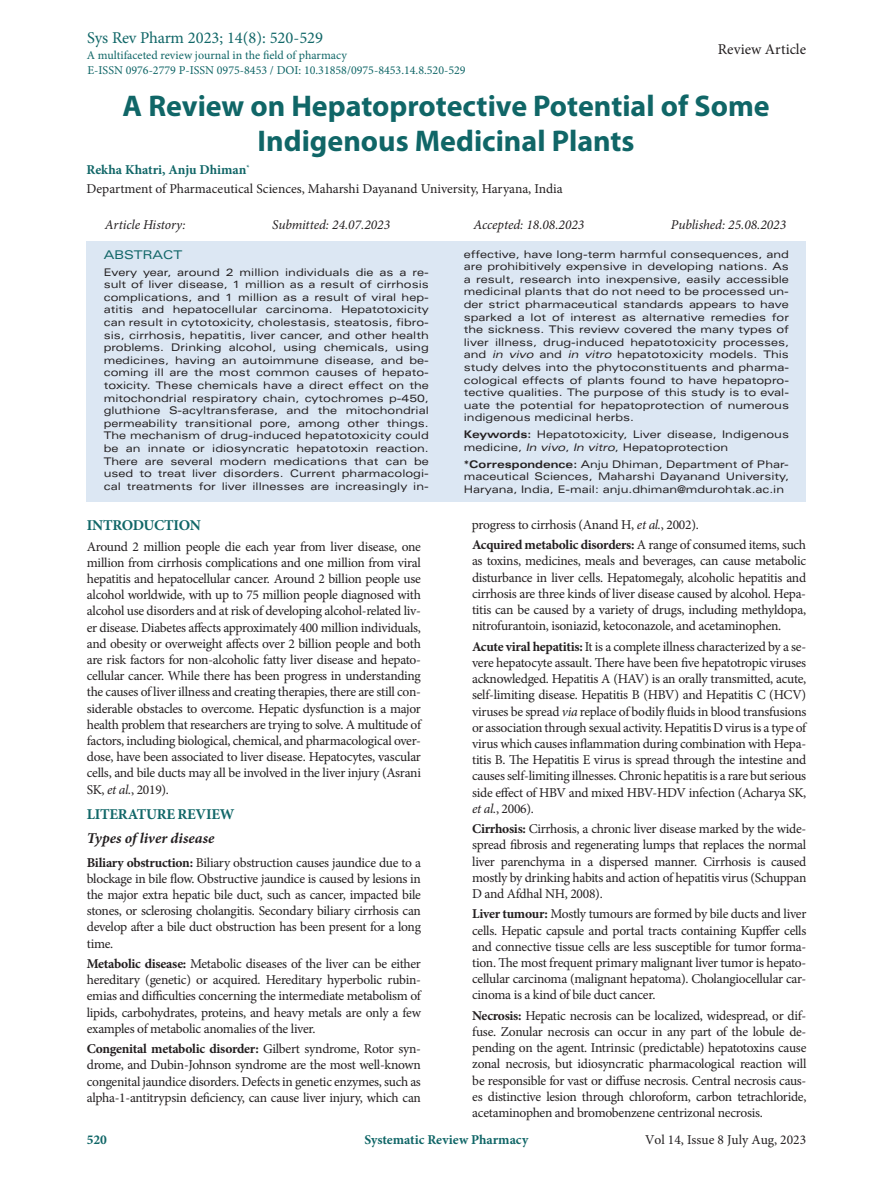
<style>
.page{position:relative;width:893px;height:1188px;background:#fff}
.page>*{position:absolute;margin:0;border:0;box-sizing:border-box;transform-origin:0 0}
.t1{font:700 30px/35.4px "Myriad Pro";color:#106667;text-align:center}
.t2{font:16.5px "Minion Pro";color:#106667}
.t3{font:700 15px "Minion Pro";letter-spacing:-.02em;color:#106667}
.t4{font:italic 700 15px "Minion Pro";letter-spacing:.005em;color:#231f20}
.t5{font:15px "Minion Pro";letter-spacing:.005em;color:#231f20}
.t6{font:13.5px/16.2px "Minion Pro";letter-spacing:-.02em;color:#231f20;text-align:justify}
.t7{font:13.5px/19.2px "Minion Pro";color:#231f20}
.t8{font:italic 13.5px "Minion Pro";letter-spacing:-.005em;color:#231f20}
.t9{font:700 13.5px "Minion Pro";color:#106667}
.t10{font:12px "Minion Pro";color:#106667}
.t11{font:expanded 12px "Univers LT Std";color:#106667}
.t12{font:expanded 10.5px/12.6px "Univers LT Std";color:#231f20;text-align:justify}
.s1{font-weight:700;color:#106667}
.s2{font-style:italic}
.s3{font-weight:700}
</style>
<div class="page">
<div style="left:87px;top:242px;width:719px;height:260px;background:#dce7f3"></div>
<p class="t2" style="left:87px;top:27px;width:237px">Sys Rev Pharm 2023; 14(8): 520-529</p>
<p class="t10" style="left:87px;top:47px;width:262px">A multifaceted review journal in the field of pharmacy</p>
<p class="t10" style="left:87px;top:62px;width:380px">E-ISSN 0976-2779 P-ISSN 0975-8453 / DOI: 10.31858/0975-8453.14.8.520-529</p>
<p class="t5" style="left:718px;top:39px;width:90px">Review Article</p>
<h1 class="t1" style="left:123px;top:87px;width:649px">A Review on Hepatoprotective Potential of Some<br>Indigenous Medicinal Plants</h1>
<p class="t7" style="left:87px;top:160px;width:478px"><span class="s1">Rekha Khatri, Anju Dhiman</span><sup>*<br></sup>Department of Pharmaceutical Sciences, Maharshi Dayanand University, Haryana, India</p>
<p class="t8" style="left:105px;top:215px;width:82px">Article History:</p>
<p class="t8" style="left:272px;top:215px;width:119px">Submitted: 24.07.2023</p>
<p class="t8" style="left:474px;top:215px;width:112px">Accepted: 18.08.2023</p>
<p class="t8" style="left:671px;top:215px;width:117px">Published: 25.08.2023</p>
<p class="t11" style="left:104px;top:247px;width:80px">ABSTRACT</p>
<p class="t12" style="left:104px;top:265px;width:327px">Every year, around 2 million individuals die as a re&shy;sult of liver disease, 1 million as a result of cirrhosis complications, and 1 million as a result of viral hep&shy;atitis and hepatocellular carcinoma. Hepatotoxicity can result in cytotoxicity, cholestasis, steatosis, fibro&shy;sis, cirrhosis, hepatitis, liver cancer, and other health problems. Drinking alcohol, using chemicals, using medicines, having an autoimmune disease, and be&shy;coming ill are the most common causes of hepato&shy;toxicity. These chemicals have a direct effect on the mitochondrial respiratory chain, cytochromes p-450, gluthione S-acyltransferase, and the mitochondrial permeability transitional pore, among other things.<br>The mechanism of drug-induced hepatotoxicity could be an innate or idiosyncratic hepatotoxin reaction.<br>There are several modern medications that can be used to treat liver disorders. Current pharmacologi&shy;cal treatments for liver illnesses are increasingly in-</p>
<p class="t3" style="left:87px;top:515px;width:115px">INTRODUCTION</p>
<p class="t6" style="left:87px;top:538px;width:336px">Around 2 million people die each year from liver disease, one million from cirrhosis complications and one million from viral hepatitis and hepatocellular cancer. Around 2 billion people use alcohol worldwide, with up to 75 million people diagnosed with alcohol use disorders and at risk of developing alcohol-related liv&shy;er disease. Diabetes affects approximately 400 million individuals, and obesity or overweight affects over 2 billion people and both are risk factors for non-alcoholic fatty liver disease and hepato&shy;cellular cancer. While there has been progress in understanding the causes of liver illness and creating therapies, there are still con&shy;siderable obstacles to overcome. Hepatic dysfunction is a major health problem that researchers are trying to solve. A multitude of factors, including biological, chemical, and pharmacological over&shy;dose, have been associated to liver disease. Hepatocytes, vascular cells, and bile ducts may all be involved in the liver injury (Asrani SK, <span class="s2">et al.</span>, 2019).</p>
<p class="t3" style="left:87px;top:803px;width:149px">LITERATURE REVIEW</p>
<p class="t4" style="left:87px;top:827px;width:129px">Types of liver disease</p>
<p class="t6" style="left:87px;top:854px;width:336px"><span class="s3">Biliary obstruction:</span> Biliary obstruction causes jaundice due to a blockage in bile flow. Obstructive jaundice is caused by lesions in the major extra hepatic bile duct, such as cancer, impacted bile stones, or sclerosing cholangitis. Secondary biliary cirrhosis can develop after a bile duct obstruction has been present for a long time.</p>
<p class="t6" style="left:87px;top:956px;width:336px"><span class="s3">Metabolic disease:</span> Metabolic diseases of the liver can be either hereditary (genetic) or acquired. Hereditary hyperbolic rubin&shy;emias and difficulties concerning the intermediate metabolism of lipids, carbohydrates, proteins, and heavy metals are only a few examples of metabolic anomalies of the liver.</p>
<p class="t6" style="left:87px;top:1041px;width:336px"><span class="s3">Congenital metabolic disorder:</span> Gilbert syndrome, Rotor syn&shy;drome, and Dubin-Johnson syndrome are the most well-known congenital jaundice disorders. Defects in genetic enzymes, such as alpha-1-antitrypsin deficiency, can cause liver injury, which can</p>
<p class="t12" style="left:464px;top:248px;width:327px">effective, have long-term harmful consequences, and are prohibitively expensive in developing nations. As a result, research into inexpensive, easily accessible medicinal plants that do not need to be processed un&shy;der strict pharmaceutical standards appears to have sparked a lot of interest as alternative remedies for the sickness. This review covered the many types of liver illness, drug-induced hepatotoxicity processes, and <span class="s2">in vivo</span> and <span class="s2">in vitro</span> hepatotoxicity models. This study delves into the phytoconstituents and pharma&shy;cological effects of plants found to have hepatopro&shy;tective qualities. The purpose of this study is to eval&shy;uate the potential for hepatoprotection of numerous indigenous medicinal herbs.</p>
<p class="t12" style="left:464px;top:428px;width:327px"><span class="s3">Keywords:</span> Hepatotoxicity, Liver disease, Indigenous medicine, <span class="s2">In vivo</span>, <span class="s2">In vitro</span>, Hepatoprotection</p>
<p class="t12" style="left:464px;top:458px;width:327px"><span class="s3">*Correspondence:</span> Anju Dhiman, Department of Phar&shy;maceutical Sciences, Maharshi Dayanand University, Haryana, India, E-mail: anju.dhiman@mdurohtak.ac.in</p>
<p class="t6" style="left:472px;top:514px;width:336px;line-height:20.4px">progress to cirrhosis (Anand H, <span class="s2">et al.</span>, 2002).<br><span class="s3">Acquired metabolic disorders:</span> A range of consumed items, such</p>
<p class="t6" style="left:472px;top:553px;width:336px">as toxins, medicines, meals and beverages, can cause metabolic disturbance in liver cells. Hepatomegaly, alcoholic hepatitis and cirrhosis are three kinds of liver disease caused by alcohol. Hepa&shy;titis can be caused by a variety of drugs, including methyldopa, nitrofurantoin, isoniazid, ketoconazole, and acetaminophen.</p>
<p class="t6" style="left:472px;top:638px;width:336px"><span class="s3">Acute viral hepatitis:</span> It is a complete illness characterized by a se&shy;vere hepatocyte assault. There have been five hepatotropic viruses acknowledged. Hepatitis A (HAV) is an orally transmitted, acute, self-limiting disease. Hepatitis B (HBV) and Hepatitis C (HCV) viruses be spread <span class="s2">via</span> replace of bodily fluids in blood transfusions or association through sexual activity. Hepatitis D virus is a type of virus which causes inflammation during combination with Hepa&shy;titis B. The Hepatitis E virus is spread through the intestine and causes self-limiting illnesses. Chronic hepatitis is a rare but serious side effect of HBV and mixed HBV-HDV infection (Acharya SK, <span class="s2">et al.</span>, 2006).</p>
<p class="t6" style="left:472px;top:821px;width:336px"><span class="s3">Cirrhosis:</span> Cirrhosis, a chronic liver disease marked by the wide&shy;spread fibrosis and regenerating lumps that replaces the normal liver parenchyma in a dispersed manner. Cirrhosis is caused mostly by drinking habits and action of hepatitis virus (Schuppan D and Afdhal NH, 2008).</p>
<p class="t6" style="left:472px;top:906px;width:336px"><span class="s3">Liver tumour:</span> Mostly tumours are formed by bile ducts and liver cells. Hepatic capsule and portal tracts containing Kupffer cells and connective tissue cells are less susceptible for tumor forma&shy;tion. The most frequent primary malignant liver tumor is hepato&shy;cellular carcinoma (malignant hepatoma). Cholangiocellular car&shy;cinoma is a kind of bile duct cancer.</p>
<p class="t6" style="left:472px;top:1008px;width:336px"><span class="s3">Necrosis:</span> Hepatic necrosis can be localized, widespread, or dif&shy;fuse. Zonular necrosis can occur in any part of the lobule de&shy;pending on the agent. Intrinsic (predictable) hepatotoxins cause zonal necrosis, but idiosyncratic pharmacological reaction will be responsible for vast or diffuse necrosis. Central necrosis caus&shy;es distinctive lesion through chloroform, carbon tetrachloride, acetaminophen and bromobenzene centrizonal necrosis.</p>
<p class="t9" style="left:87px;top:1130px;width:22px">520</p>
<p class="t9" style="left:365px;top:1130px;width:165px">Systematic Review Pharmacy</p>
<p class="t7" style="left:645px;top:1131px;width:163px">Vol 14, Issue 8 July Aug, 2023</p>
</div>
